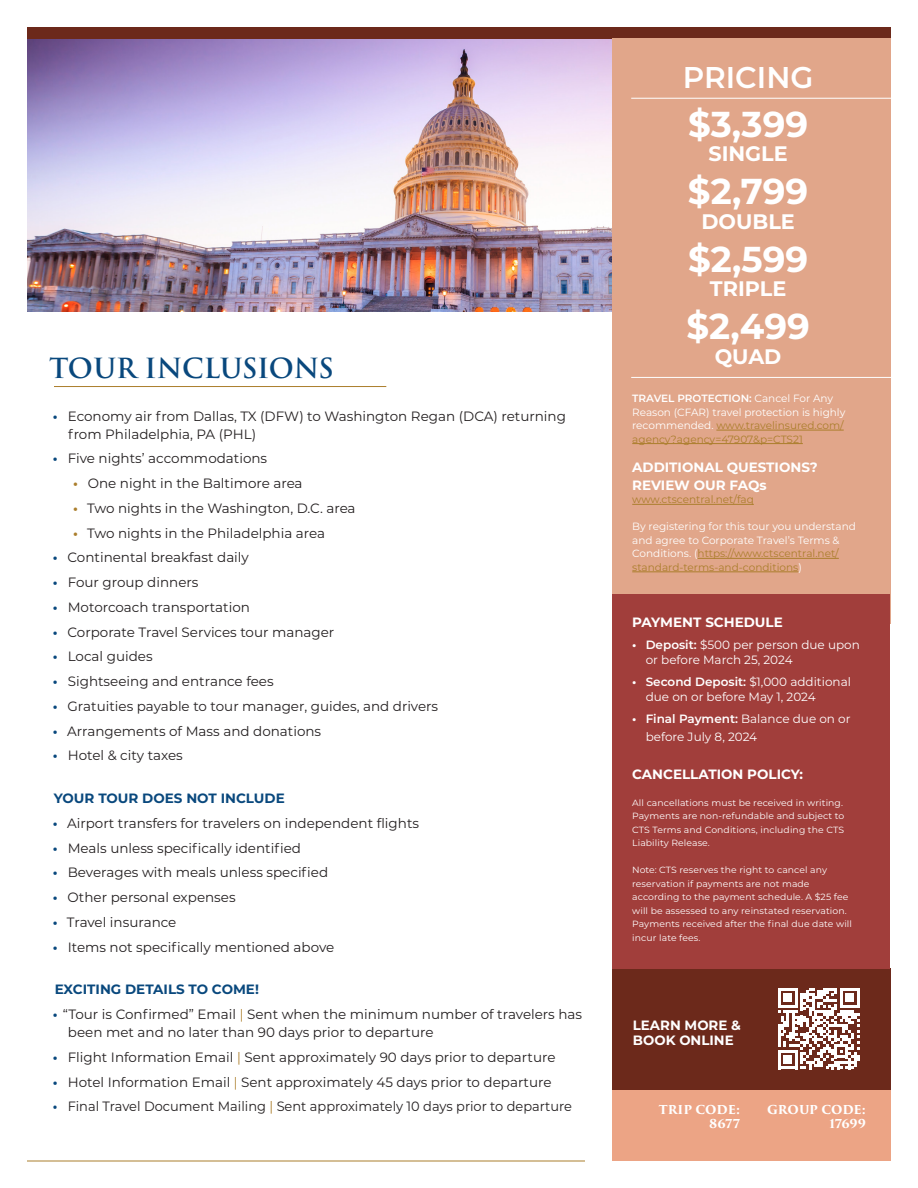
<style>
.page{position:relative;width:918px;height:1188px;background:#fff}
.page>*{position:absolute;margin:0;border:0;box-sizing:border-box;transform-origin:0 0}
.H3_-_Montserrat{font:700 36px "Montserrat";color:#fff}
.H3_-_Montserrat-2{font:600 30px "Montserrat";color:#fff}
.H2_-_Trajan{font:600 27px "Trajan Pro 3";letter-spacing:-.01em;color:#09487d}
.H3_-_Montserrat-3{font:700 21px "Montserrat";color:#fff}
.t1{font:13.5px/18px "Montserrat";color:#231f20}
.H4_-_Montserrat{font:700 13.5px/15px "Montserrat";color:#fff}
.t2{font:13.5px "Montserrat";color:#231f20;scale:.96 1}
.Bulletted_List{font:700 13.5px "Montserrat";color:#09487d}
.t3{font:12px/15px "Montserrat";color:#fff}
.t4{font:700 12px "Trajan Pro 3";letter-spacing:-.01em;color:#fff}
.Captions_-_Montserrat{font:10.5px/13.5px "Montserrat";color:#fff}
.H4_-_Montserrat-2{font:10.5px "Montserrat";color:#ab7e2c}
.Captions_-_Montserrat-2{font:9px/13.5px "Montserrat";letter-spacing:.01em;color:#fff}
.s1{font-weight:700;color:#09487d}
.s2{font-weight:700;color:#ab7e2c}
.s3{color:#ab7e2c}
.s4{font-weight:600}
.s5{font-weight:700}
</style>
<div class="page">
<img style="left:27px;top:38px;width:585px;height:273px">
<hr style="left:27px;top:1161px;width:558px;height:1px;background:#ab7e2c">
<div style="left:27px;top:27px;width:864px;height:11px;background:#6c291b"></div>
<div style="left:612px;top:1090px;width:279px;height:70px;background:#eca485"></div>
<div style="left:612px;top:968px;width:279px;height:122px;background:#6c291b"></div>
<svg style="left:778px;top:988px;width:81px;height:81px"></svg>
<hr style="left:54px;top:386px;width:332px;height:1px;background:#ab7e2c">
<div style="left:612px;top:38px;width:279px;height:586px;background:#e1a68a"></div>
<hr style="left:716px;top:430px;width:128px;height:1px;background:#ab7e2c">
<hr style="left:632px;top:443px;width:171px;height:1px;background:#ab7e2c">
<hr style="left:632px;top:504px;width:122px;height:1px;background:#ab7e2c">
<hr style="left:698px;top:558px;width:141px;height:1px;background:#ab7e2c">
<hr style="left:632px;top:572px;width:166px;height:1px;background:#ab7e2c">
<div style="left:612px;top:594px;width:278px;height:374px;background:#a13e3b"></div>
<hr style="left:631px;top:377px;width:287px;height:1px;background:#fff">
<hr style="left:631px;top:98px;width:287px;height:1px;background:#fff">
<p class="H2_-_Trajan" style="left:49px;top:349px;width:286px">TOUR INCLUSIONS</p>
<p class="t1" style="left:68px;top:406px;width:499px;text-indent:-15px"><span class="s1">•</span> Economy air from Dallas, TX (DFW) to Washington Regan (DCA) returning from Philadelphia, PA (PHL)</p>
<p class="t1" style="left:53px;top:449px;width:216px"><span class="s1">•</span> Five nights’ accommodations</p>
<p class="t1" style="left:73px;top:474px;width:231px"><span class="s2">•</span> One night in the Baltimore area</p>
<p class="t1" style="left:73px;top:499px;width:284px"><span class="s2">•</span> Two nights in the Washington, D.C. area</p>
<p class="t1" style="left:73px;top:523px;width:253px"><span class="s2">•</span> Two nights in the Philadelphia area</p>
<p class="t1" style="left:53px;top:548px;width:197px"><span class="s1">•</span> Continental breakfast daily</p>
<p class="t1" style="left:53px;top:573px;width:147px"><span class="s1">•</span> Four group dinners</p>
<p class="t1" style="left:53px;top:598px;width:199px"><span class="s1">•</span> Motorcoach transportation</p>
<p class="t1" style="left:53px;top:622px;width:283px"><span class="s1">•</span> Corporate Travel Services tour manager</p>
<p class="t1" style="left:53px;top:647px;width:101px"><span class="s1">•</span> Local guides</p>
<p class="t1" style="left:53px;top:672px;width:222px"><span class="s1">•</span> Sightseeing and entrance fees</p>
<p class="t1" style="left:53px;top:697px;width:387px"><span class="s1">•</span> Gratuities payable to tour manager, guides, and drivers</p>
<p class="t1" style="left:53px;top:721px;width:270px"><span class="s1">•</span> Arrangements of Mass and donations</p>
<p class="t1" style="left:53px;top:746px;width:131px"><span class="s1">•</span> Hotel &amp; city taxes</p>
<p class="Bulletted_List" style="left:54px;top:789px;width:232px">YOUR TOUR DOES NOT INCLUDE</p>
<p class="t1" style="left:53px;top:814px;width:368px"><span class="s1">•</span> Airport transfers for travelers on independent flights</p>
<p class="t1" style="left:53px;top:838px;width:250px"><span class="s1">•</span> Meals unless specifically identified</p>
<p class="t1" style="left:53px;top:863px;width:277px"><span class="s1">•</span> Beverages with meals unless specified</p>
<p class="t1" style="left:53px;top:888px;width:184px"><span class="s1">•</span> Other personal expenses</p>
<p class="t1" style="left:53px;top:913px;width:125px"><span class="s1">•</span> Travel insurance</p>
<p class="t1" style="left:53px;top:937px;width:283px"><span class="s1">•</span> Items not specifically mentioned above</p>
<p class="Bulletted_List" style="left:55px;top:980px;width:206px">EXCITING DETAILS TO COME!</p>
<p class="t1" style="left:68px;top:1005px;width:516px;text-indent:-15px"><span class="s1">•</span> “Tour is Confirmed” Email <span class="s3">|</span> Sent when the minimum number of travelers has been met and no later than 90 days prior to departure</p>
<p class="t1" style="left:53px;top:1048px;width:504px"><span class="s1">•</span> Flight Information Email <span class="s3">|</span> Sent approximately 90 days prior to departure</p>
<p class="t1" style="left:53px;top:1072px;width:500px"><span class="s1">•</span> Hotel Information Email <span class="s3">|</span> Sent approximately 45 days prior to departure</p>
<p class="t2" style="left:53px;top:1097px;width:542px"><span class="s1">•</span> Final Travel Document Mailing <span class="s3">|</span> Sent approximately 10 days prior to departure</p>
<p class="H3_-_Montserrat-2" style="left:683px;top:56px;width:132px">PRICING</p>
<p class="H3_-_Montserrat" style="left:688px;top:98px;width:121px">$3,399</p>
<p class="H3_-_Montserrat-3" style="left:708px;top:139px;width:81px">SINGLE</p>
<p class="H3_-_Montserrat" style="left:688px;top:165px;width:122px">$2,799</p>
<p class="H3_-_Montserrat-3" style="left:701px;top:206px;width:95px">DOUBLE</p>
<p class="H3_-_Montserrat" style="left:688px;top:233px;width:122px">$2,599</p>
<p class="H3_-_Montserrat-3" style="left:710px;top:274px;width:78px">TRIPLE</p>
<p class="H3_-_Montserrat" style="left:686px;top:300px;width:125px">$2,499</p>
<p class="H3_-_Montserrat-3" style="left:715px;top:341px;width:68px">QUAD</p>
<p class="Captions_-_Montserrat" style="left:632px;top:391px;width:215px"><span class="s4">TRAVEL PROTECTION:</span> Cancel For Any Reason (CFAR) travel protection is highly recommended. <span class="s3">www.travelinsured.com/ agency?agency=47907&amp;p=CTS21</span></p>
<p class="H4_-_Montserrat" style="left:632px;top:457px;width:187px;line-height:18px">ADDITIONAL QUESTIONS?<br>REVIEW OUR FAQs</p>
<p class="H4_-_Montserrat-2" style="left:632px;top:492px;width:123px">www.ctscentral.net/faq</p>
<p class="Captions_-_Montserrat" style="left:632px;top:519px;width:225px">By registering for this tour you understand and agree to Corporate Travel’s Terms &amp; Conditions. (<span class="s3">https://www.ctscentral.net/ standard-terms-and-conditions</span>)</p>
<p class="H4_-_Montserrat" style="left:632px;top:614px;width:152px">PAYMENT SCHEDULE</p>
<p class="t3" style="left:646px;top:637px;width:216px;text-indent:-14px"><span class="s5">•</span> <span class="s4">Deposit:</span> $500 per person due upon or before March 25, 2024</p>
<p class="t3" style="left:646px;top:674px;width:207px;text-indent:-14px"><span class="s5">•</span> <span class="s4">Second Deposit:</span> $1,000 additional due on or before May 1, 2024</p>
<p class="t3" style="left:646px;top:709px;width:206px;line-height:18px;text-indent:-14px"><span class="s5">•</span> <span class="s4">Final Payment:</span> Balance due on or before July 8, 2024</p>
<p class="H4_-_Montserrat" style="left:632px;top:766px;width:172px">CANCELLATION POLICY:</p>
<p class="Captions_-_Montserrat-2" style="left:632px;top:796px;width:214px">All cancellations must be received in writing.<br>Payments are non-refundable and subject to CTS Terms and Conditions, including the CTS Liability Release.</p>
<p class="Captions_-_Montserrat-2" style="left:632px;top:863px;width:221px">Note: CTS reserves the right to cancel any reservation if payments are not made according to the payment schedule. A $25 fee will be assessed to any reinstated reservation.<br>Payments received after the final due date will incur late fees.</p>
<p class="H4_-_Montserrat" style="left:633px;top:1017px;width:110px">LEARN MORE &amp;<br>BOOK ONLINE</p>
<p class="t4" style="left:659px;top:1100px;width:83px">TRIP CODE:</p>
<p class="t4" style="left:709px;top:1115px;width:33px">8677</p>
<p class="t4" style="left:767px;top:1100px;width:100px">GROUP CODE:</p>
<p class="t4" style="left:830px;top:1115px;width:38px">17699</p>
</div>
